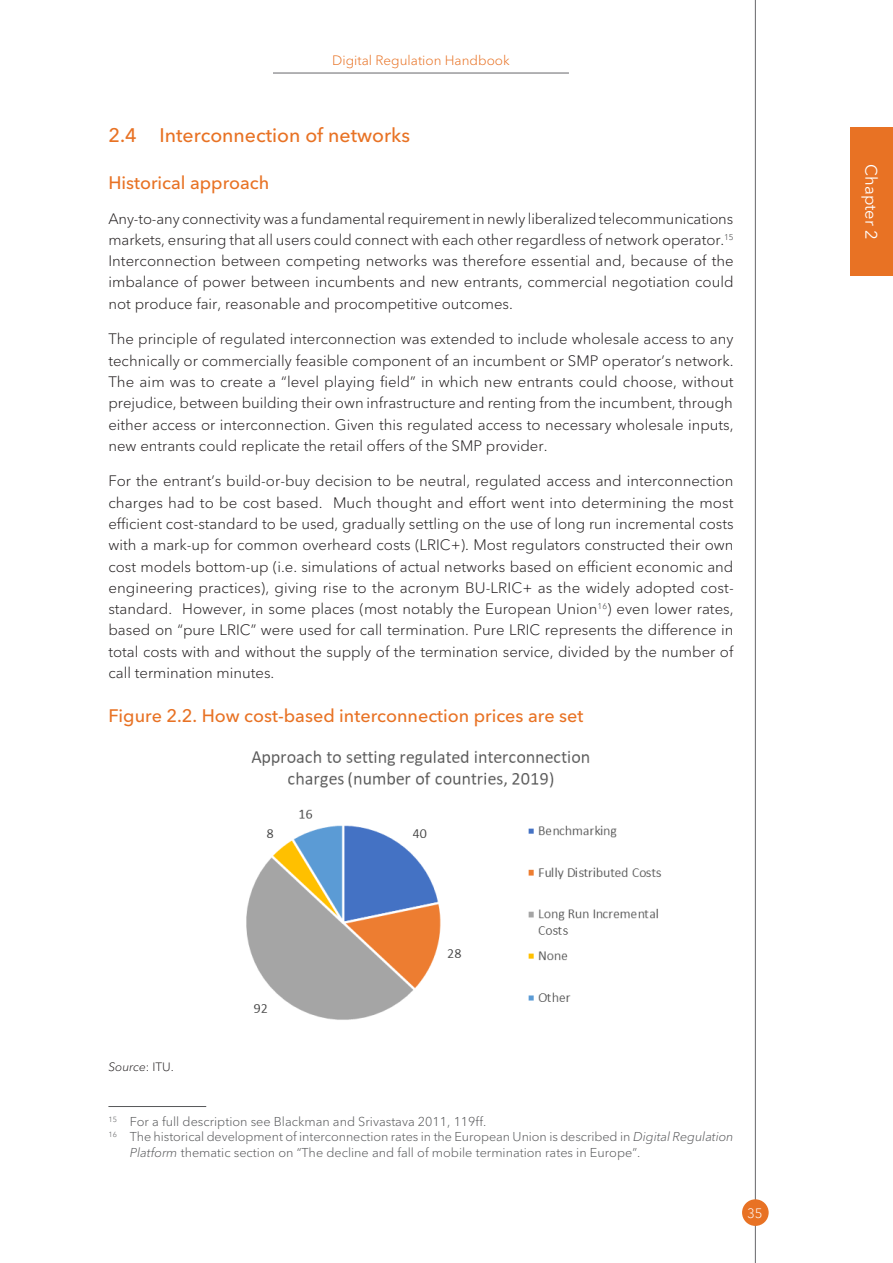
<style>
.page{position:relative;width:893px;height:1263px;background:#fff}
.page>*{position:absolute;margin:0;border:0;box-sizing:border-box;transform-origin:0 0}
.Heading_2{font:500 19.5px "Avenir Next LT Pro";color:#e87224}
.Figure_title{font:500 18px "Avenir Next LT Pro";color:#e87224}
.Heading_3{font:500 18px "Avenir Next LT Pro";color:#e87224}
.t1{font:16.5px "Avenir Next LT Pro";color:#fff}
.t2{font:300 15px/21.3px "Avenir Next LT Pro";color:#231f20;text-align:justify}
.t3{font:300 13.5px "Avenir Next LT Pro";color:#e87224}
.t4{font:300 13.5px "Avenir Next LT Pro";color:#fff}
.Footnote_Text{font:300 12.75px/15.3px "Avenir Next LT Pro";color:#57585a}
.Source_text{font:italic 300 12px "Avenir Next LT Pro";color:#231f20}
.s1{font-style:normal}
.s2{font-style:italic}
</style>
<div class="page">
<hr style="left:755px;top:0;width:1px;height:1263px;background:#67676a">
<div style="left:742px;top:1199px;width:27px;height:27px;background:#e87224;border-radius:50%"></div>
<hr style="left:273px;top:73px;width:296px;height:1px;background:#67676a">
<img style="left:246px;top:750px;width:416px;height:270px">
<hr style="left:108px;top:1106px;width:98px;height:1px;background:#57585a">
<div style="left:850px;top:128px;width:43px;height:148px;background:#e87224"></div>
<p class="t3" style="left:332px;top:52px;width:179px">Digital Regulation Handbook</p>
<h2 class="Heading_2" style="left:108px;top:124px;width:303px">2.4 Interconnection of networks</h2>
<h3 class="Heading_3" style="left:108px;top:172px;width:162px">Historical approach</h3>
<p class="t2" style="left:108px;top:208px;width:627px">Any-to-any connectivity was a fundamental requirement in newly liberalized telecommunications markets, ensuring that all users could connect with each other regardless of network operator.<sup>15<br></sup>Interconnection between competing networks was therefore essential and, because of the imbalance of power between incumbents and new entrants, commercial negotiation could not produce fair, reasonable and procompetitive outcomes.</p>
<p class="t2" style="left:108px;top:328px;width:627px">The principle of regulated interconnection was extended to include wholesale access to any technically or commercially feasible component of an incumbent or SMP operator’s network.<br>The aim was to create a “level playing field” in which new entrants could choose, without prejudice, between building their own infrastructure and renting from the incumbent, through either access or interconnection. Given this regulated access to necessary wholesale inputs, new entrants could replicate the retail offers of the SMP provider.</p>
<p class="t2" style="left:108px;top:470px;width:627px">For the entrant’s build-or-buy decision to be neutral, regulated access and interconnection charges had to be cost based. Much thought and effort went into determining the most efficient cost-standard to be used, gradually settling on the use of long run incremental costs with a mark-up for common overheard costs (LRIC+). Most regulators constructed their own cost models bottom-up (i.e. simulations of actual networks based on efficient economic and engineering practices), giving rise to the acronym BU-LRIC+ as the widely adopted cost&shy;standard. However, in some places (most notably the European Union<sup>16</sup>) even lower rates, based on “pure LRIC” were used for call termination. Pure LRIC represents the difference in total costs with and without the supply of the termination service, divided by the number of call termination minutes.</p>
<p class="Figure_title" style="left:108px;top:705px;width:476px">Figure 2.2. How cost-based interconnection prices are set</p>
<p class="t1" style="left:881px;top:164px;width:77px;rotate:90deg">Chapter 2</p>
<p class="Source_text" style="left:108px;top:1059px;width:67px">Source<span class="s1">: ITU.</span></p>
<p class="Footnote_Text" style="left:108px;top:1114px;width:379px"><sup>15</sup> For a full description see Blackman and Srivastava 2011, 119ff.</p>
<p class="Footnote_Text" style="left:130px;top:1129px;width:605px;text-indent:-21px"><sup>16</sup> The historical development of interconnection rates in the European Union is described in <span class="s2">Digital Regulation<br>Platform</span> thematic section on “The decline and fall of mobile termination rates in Europe”.</p>
<p class="t4" style="left:747px;top:1205px;width:17px">35</p>
</div>
